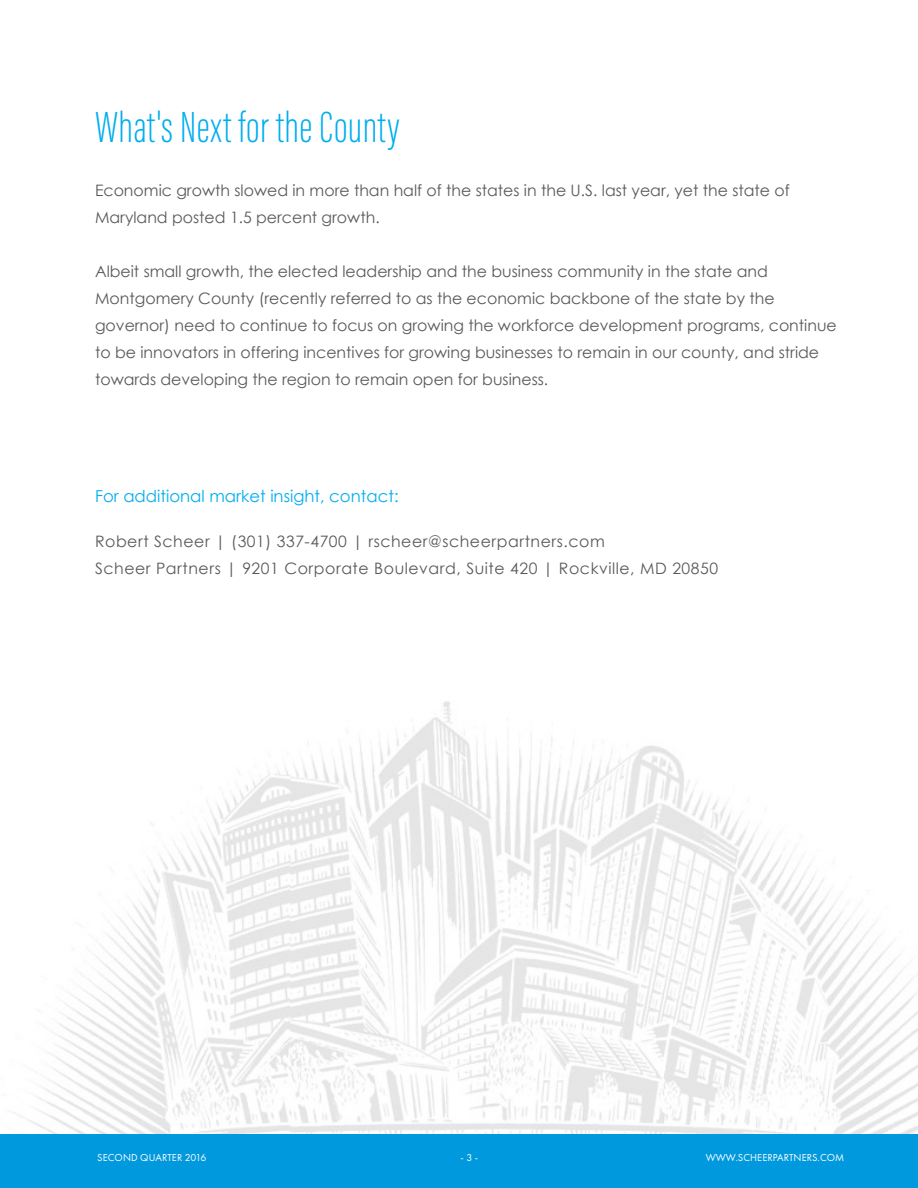
<style>
.page{position:relative;width:918px;height:1188px;background:#fff}
.page>*{position:absolute;margin:0;border:0;box-sizing:border-box;transform-origin:0 0}
.t1{font:200 45px "Acumin Pro Extra Cond";letter-spacing:.01em;color:#00aeef}
.t2{font:16.5px "Century Gothic";color:#00aeef}
.t3{font:15.75px/27px "Century Gothic";color:#59595c}
.t4{font:15.75px "Century Gothic";letter-spacing:.035em;color:#59595c}
.t5{font:10.5px "Futura PT";letter-spacing:.005em;color:#fff}
.t6{font:9px "Futura PT";letter-spacing:.005em;color:#fff}
</style>
<div class="page">
<img style="left:0;top:701px;width:918px;height:434px">
<div style="left:0;top:1135px;width:918px;height:53px;background:#09d"></div>
<p class="t1" style="left:95px;top:100px;width:306px">What's Next for the County</p>
<p class="t3" style="left:95px;top:177px;width:696px">Economic growth slowed in more than half of the states in the U.S. last year, yet the state of<br>Maryland posted 1.5 percent growth.</p>
<p class="t3" style="left:95px;top:258px;width:743px">Albeit small growth, the elected leadership and the business community in the state and Montgomery County (recently referred to as the economic backbone of the state by the governor) need to continue to focus on growing the workforce development programs, continue to be innovators in offering incentives for growing businesses to remain in our county, and stride towards developing the region to remain open for business.</p>
<p class="t2" style="left:95px;top:485px;width:305px">For additional market insight, contact:</p>
<p class="t4" style="left:95px;top:530px;width:511px">Robert Scheer | (301) 337-4700 | rscheer@scheerpartners.com</p>
<p class="t4" style="left:95px;top:557px;width:625px">Scheer Partners | 9201 Corporate Boulevard, Suite 420 | Rockville, MD 20850</p>
<p class="t6" style="left:726px;top:1152px;width:120px">WWW.SCHEERPARTNERS.COM</p>
<p class="t6" style="left:97px;top:1152px;width:79px">FIRST QUARTER 2016</p>
<p class="t6" style="left:462px;top:1152px;width:17px">- 2 -</p>
<p class="t5" style="left:706px;top:1152px;width:140px">WWW.SCHEERPARTNERS.COM</p>
<p class="t5" style="left:97px;top:1152px;width:111px">SECOND QUARTER 2016</p>
<p class="t5" style="left:461px;top:1152px;width:19px">- 3 -</p>
</div>
